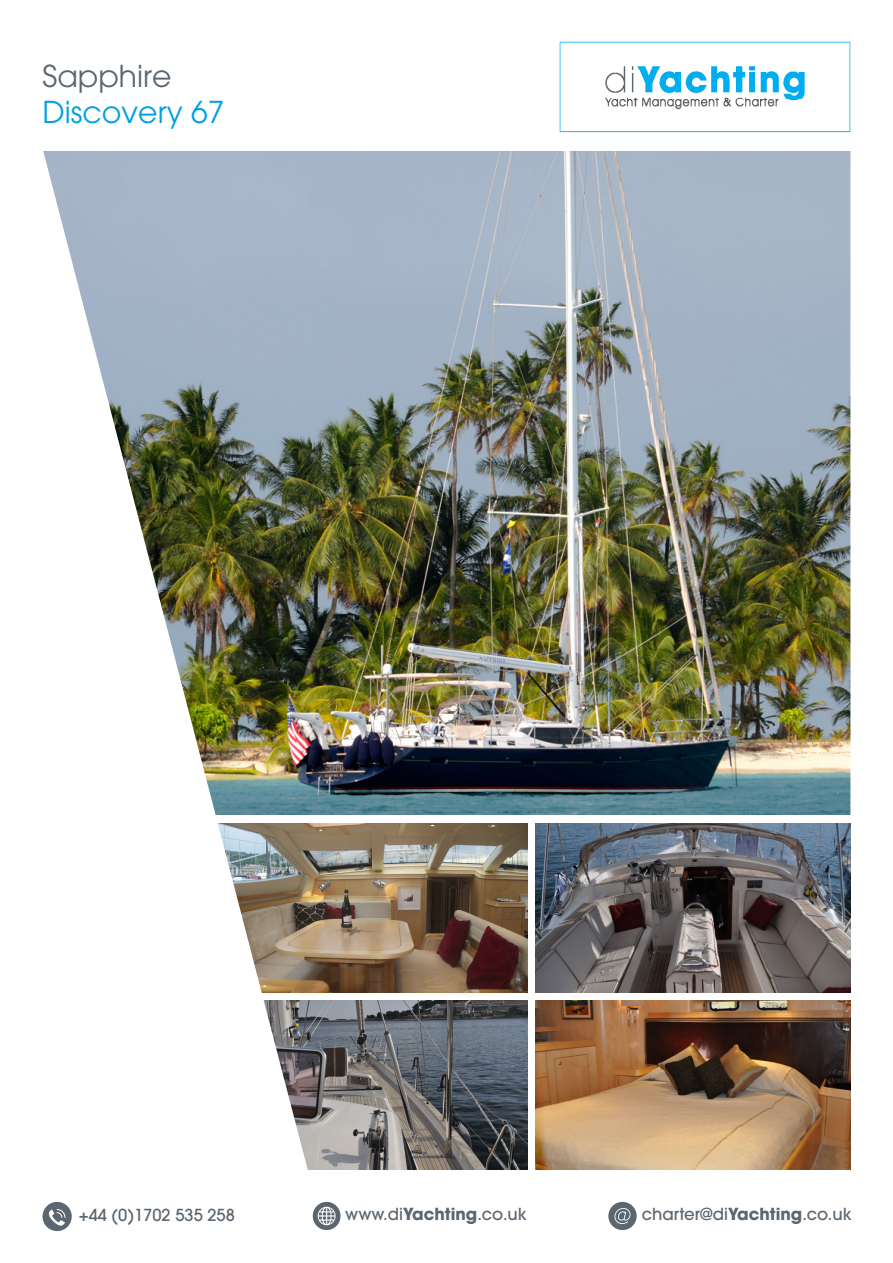
<style>
.page{position:relative;width:893px;height:1263px;background:#fff}
.page>*{position:absolute;margin:0;border:0;box-sizing:border-box;transform-origin:0 0}
.t1{font:30px "Avant Garde";color:#009fe3}
.t2{font:30px "Avant Garde";color:#5b6670}
.t3{font:500 16.5px "Avant Garde";color:#5b6670}
.s1{font-weight:700}
</style>
<div class="page">
<img style="left:332px;top:151px;width:518px;height:664px">
<img style="left:536px;top:823px;width:314px;height:170px">
<img style="left:332px;top:823px;width:196px;height:170px">
<img style="left:536px;top:1000px;width:314px;height:169px">
<img style="left:332px;top:1000px;width:196px;height:169px">
<img style="left:559px;top:42px;width:292px;height:91px">
<div style="left:608px;top:1202px;width:29px;height:28px;background:#5b6670;border-radius:50%"></div>
<svg style="left:614px;top:1208px;width:17px;height:16px"></svg>
<img style="left:42px;top:151px;width:290px;height:1081px">
<div style="left:313px;top:1202px;width:28px;height:28px;background:#5b6670;border-radius:50%"></div>
<svg style="left:318px;top:1207px;width:18px;height:18px"></svg>
<div style="left:43px;top:1202px;width:29px;height:29px;background:#5b6670;border-radius:50%"></div>
<svg style="left:49px;top:1209px;width:16px;height:16px"></svg>
<h1 class="t2" style="left:43px;top:58px;width:131px">Sapphire</h1>
<h1 class="t1" style="left:43px;top:94px;width:183px">Discovery 67</h1>
<p class="t3" style="left:79px;top:1204px;width:158px">+44 (0)1702 535 258</p>
<p class="t3" style="left:345px;top:1204px;width:183px">www.di<span class="s1">Yachting</span>.co.uk</p>
<p class="t3" style="left:642px;top:1204px;width:212px">charter@di<span class="s1">Yachting</span>.co.uk</p>
</div>
